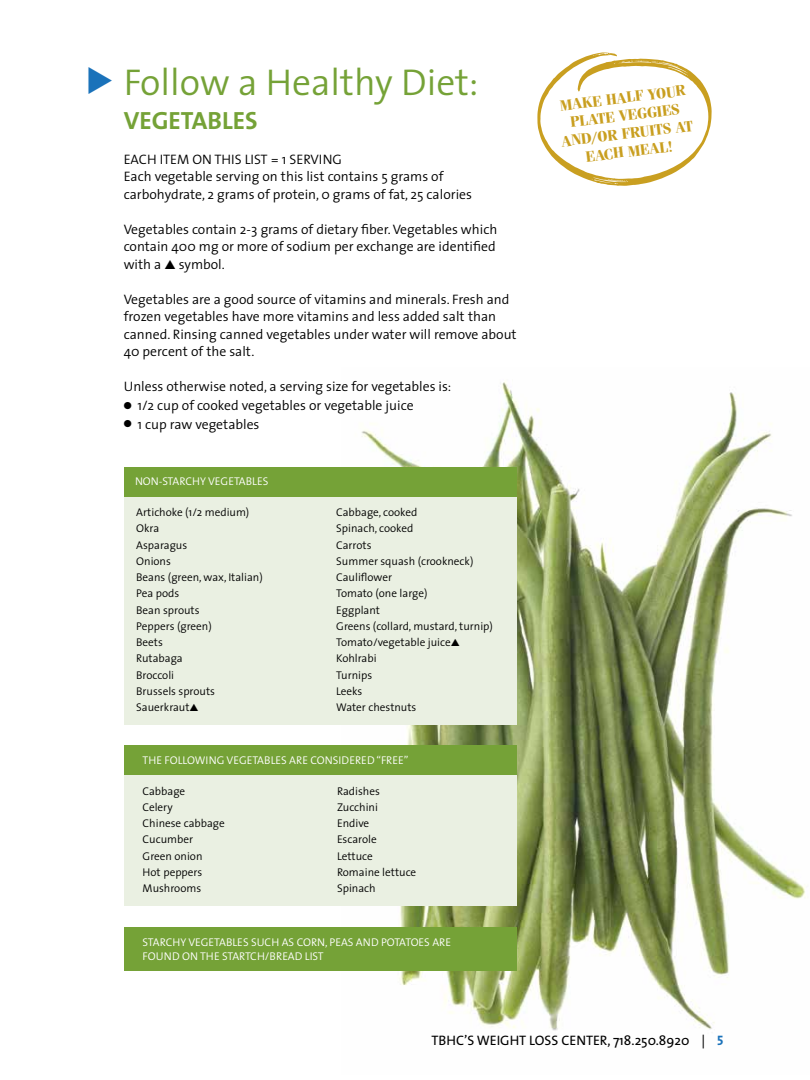
<style>
.page{position:relative;width:810px;height:1080px;background:#fff}
.page>*{position:absolute;margin:0;border:0;box-sizing:border-box;transform-origin:0 0}
.t1{font:300 37.5px "The Sans";color:#75a237}
.t2{font:25px "The Sans Bold Caps";color:#75a237}
.t3{font:700 15px/18px "Fenice IT Cby BT";color:#c99f20;text-align:center}
.t4{font:300 13.75px/17.5px "The Sans";color:#000}
.t5{font:13.75px "The Sans";color:#000}
.t6{font:300 11.25px/16.2px "The Sans";color:#000}
.t7{font:300 11.25px/13.1px "The Sans";color:#fff}
.s1{font-family:"Pictograph One";font-weight:400;color:#1a72ba}
.s2{font-family:"Pictograph One";font-weight:400;font-size:12.5px}
.s3{font-family:"Pictograph One";font-weight:400;font-size:10px}
.s4{font-family:"The Sans Bold Caps";color:#1a72ba}
</style>
<div class="page">
<img style="left:342px;top:381px;width:463px;height:650px">
<svg style="left:537px;top:52px;width:175px;height:134px"></svg>
<div style="left:124px;top:496px;width:393px;height:229px;background:#eaf0e2"></div>
<div style="left:124px;top:746px;width:393px;height:160px;background:#eaf0e2"></div>
<div style="left:124px;top:746px;width:393px;height:29px;background:#75a237"></div>
<div style="left:124px;top:928px;width:393px;height:43px;background:#75a237"></div>
<div style="left:124px;top:467px;width:393px;height:29px;background:#75a237"></div>
<h1 class="t1" style="left:87px;top:51px;width:393px"><span class="s1">&gt;</span> Follow a Healthy Diet:</h1>
<h2 class="t2" style="left:124px;top:99px;width:136px">VEGETABLES</h2>
<p class="t4" style="left:124px;top:150px;width:350px">EACH ITEM ON THIS LIST = 1 SERVING<br>Each vegetable serving on this list contains 5 grams of carbohydrate, 2 grams of protein, 0 grams of fat, 25 calories</p>
<p class="t4" style="left:124px;top:220px;width:375px;text-align:justify">Vegetables contain 2-3 grams of dietary fiber. Vegetables which contain 400 mg or more of sodium per exchange are identified with a <span class="s2">3</span> symbol.</p>
<p class="t4" style="left:124px;top:290px;width:394px">Vegetables are a good source of vitamins and minerals. Fresh and frozen vegetables have more vitamins and less added salt than canned. Rinsing canned vegetables under water will remove about 40 percent of the salt.</p>
<p class="t4" style="left:124px;top:377px;width:329px">Unless otherwise noted, a serving size for vegetables is:</p>
<p class="t4" style="left:124px;top:396px;width:291px">● 1/2 cup of cooked vegetables or vegetable juice</p>
<p class="t4" style="left:124px;top:415px;width:137px">● 1 cup raw vegetables</p>
<p class="t7" style="left:135px;top:474px;width:135px">NON-STARCHY VEGETABLES</p>
<p class="t6" style="left:136px;top:504px;width:128px">Artichoke (1/2 medium)<br>Okra<br>Asparagus<br>Onions<br>Beans (green, wax, Italian)<br>Pea pods<br>Bean sprouts<br>Peppers (green)<br>Beets<br>Rutabaga<br>Broccoli<br>Brussels sprouts<br>Sauerkraut<span class="s3">3</span></p>
<p class="t6" style="left:336px;top:504px;width:158px">Cabbage, cooked<br>Spinach, cooked<br>Carrots<br>Summer squash (crookneck)<br>Cauliflower<br>Tomato (one large)<br>Eggplant<br>Greens (collard, mustard, turnip)<br>Tomato/vegetable juice<span class="s3">3<br></span>Kohlrabi<br>Turnips<br>Leeks<br>Water chestnuts</p>
<p class="t7" style="left:143px;top:754px;width:267px">THE FOLLOWING VEGETABLES ARE CONSIDERED “FREE”</p>
<p class="t6" style="left:143px;top:782px;width:84px">Cabbage<br>Celery<br>Chinese cabbage<br>Cucumber<br>Green onion<br>Hot peppers<br>Mushrooms</p>
<p class="t6" style="left:337px;top:782px;width:81px">Radishes<br>Zucchini<br>Endive<br>Escarole<br>Lettuce<br>Romaine lettuce<br>Spinach</p>
<p class="t7" style="left:143px;top:936px;width:310px">STARCHY VEGETABLES SUCH AS CORN, PEAS AND POTATOES ARE<br>FOUND ON THE STARTCH/BREAD LIST</p>
<p class="t3" style="left:556px;top:97px;width:134px;rotate:-7deg">MAKE HALF YOUR<br>PLATE VEGGIES<br>AND/OR FRUITS AT<br>EACH MEAL!</p>
<p class="t5" style="left:432px;top:1029px;width:294px">TBHC’S WEIGHT LOSS CENTER, 718.250.8920 | <span class="s4">5</span></p>
</div>
